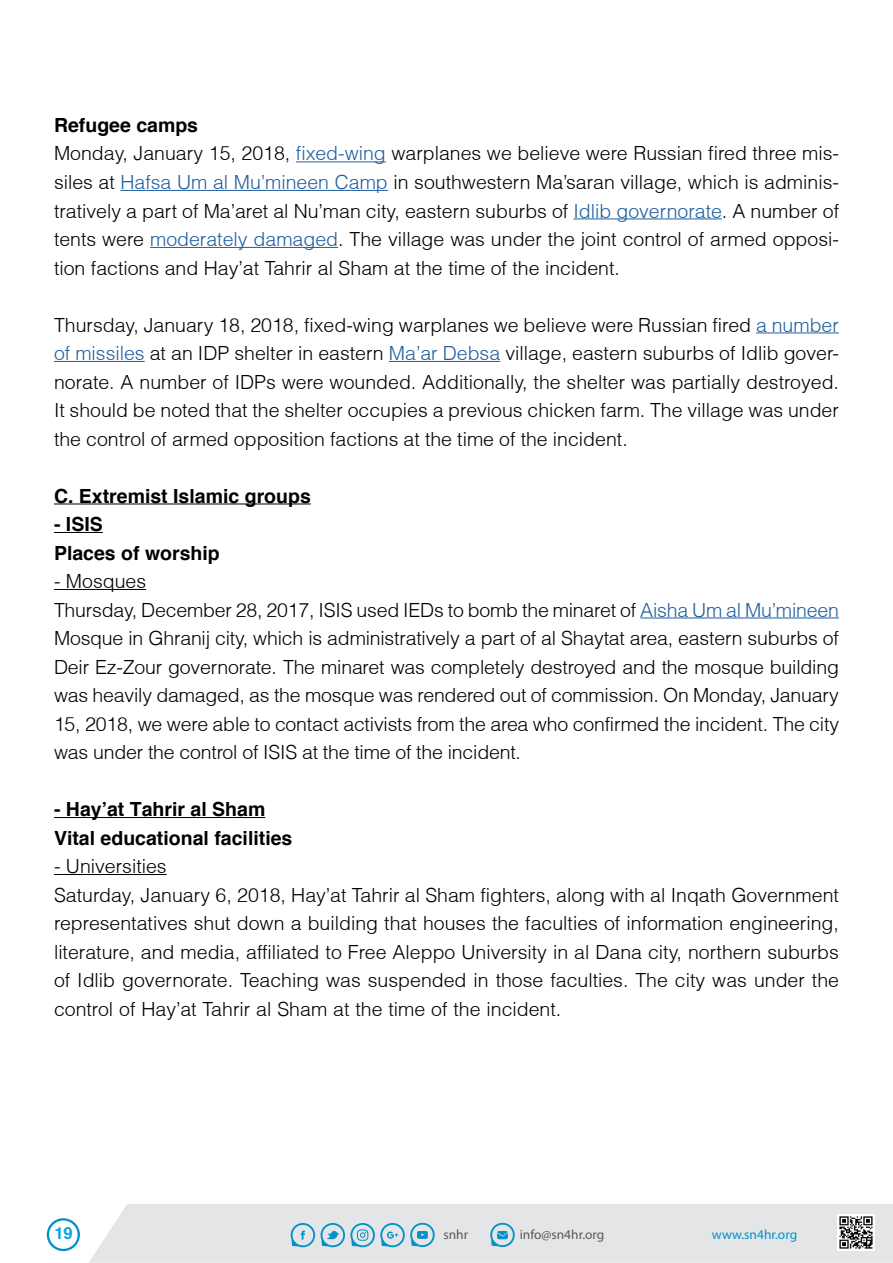
<style>
.page{position:relative;width:893px;height:1263px;background:#fff}
.page>*{position:absolute;margin:0;border:0;box-sizing:border-box;transform-origin:0 0}
.t1{font:300 19.5px/28.5px "Helvetica";color:#000}
.t2{font:700 19.5px/28.5px "Helvetica";color:#000}
.t3{font:700 16.5px "Helvetica";color:#00a4e2}
.t4{font:13.35px "Myriad Pro";color:#58595b}
.t5{font:13.35px "Myriad Pro";color:#0092c8}
.s1{color:#215e9e}
</style>
<div class="page">
<div style="left:89px;top:1204px;width:804px;height:59px;background:#e4e5e6"></div>
<svg style="left:291px;top:1223px;width:24px;height:24px"></svg>
<svg style="left:321px;top:1223px;width:114px;height:24px;background:#a1ccdd"></svg>
<svg style="left:490px;top:1223px;width:25px;height:24px"></svg>
<img style="left:837px;top:1214px;width:37px;height:37px">
<svg style="left:47px;top:1218px;width:33px;height:33px"></svg>
<hr style="left:296px;top:161px;width:90px;height:1px;background:#215e9e">
<hr style="left:121px;top:190px;width:267px;height:1px;background:#215e9e">
<hr style="left:573px;top:218px;width:149px;height:1px;background:#215e9e">
<hr style="left:150px;top:247px;width:188px;height:1px;background:#215e9e">
<hr style="left:756px;top:332px;width:83px;height:1px;background:#215e9e">
<hr style="left:54px;top:361px;width:91px;height:1px;background:#215e9e">
<hr style="left:389px;top:361px;width:111px;height:1px;background:#215e9e">
<hr style="left:54px;top:503px;width:257px;height:1px;background:#000">
<hr style="left:54px;top:532px;width:49px;height:1px;background:#000">
<hr style="left:54px;top:589px;width:92px;height:1px;background:#000">
<hr style="left:640px;top:617px;width:199px;height:1px;background:#215e9e">
<hr style="left:54px;top:817px;width:211px;height:1px;background:#000">
<hr style="left:54px;top:874px;width:113px;height:1px;background:#000">
<p class="t2" style="left:54px;top:110px;width:146px">Refugee camps</p>
<p class="t1" style="left:54px;top:139px;width:786px">Monday, January 15, 2018, <span class="s1">fixed-wing</span> warplanes we believe were Russian fired three mis-</p>
<p class="t1" style="left:54px;top:168px;width:786px">siles at <span class="s1">Hafsa Um al Mu’mineen Camp</span> in southwestern Ma’saran village, which is adminis-</p>
<p class="t1" style="left:54px;top:196px;width:787px">tratively a part of Ma’aret al Nu’man city, eastern suburbs of <span class="s1">Idlib governorate</span> A. number of</p>
<p class="t1" style="left:54px;top:225px;width:786px">tents were <span class="s1">moderately damaged</span>. The village was under the joint control of armed opposi-</p>
<p class="t1" style="left:54px;top:253px;width:567px">tion factions and Hay’at Tahrir al Sham at the time of the incident.</p>
<p class="t1" style="left:54px;top:310px;width:786px">Thursday, January 18, 2018, fixed-wing warplanes we believe were Russian fired <span class="s1">a number</span></p>
<p class="t1" style="left:54px;top:367px;width:786px">norate A. number of IDPs were wounded. Additionally, the shelter was partially destroyed.</p>
<p class="t1" style="left:54px;top:339px;width:786px"><span class="s1">of missiles</span> at an IDP shelter in eastern <span class="s1">Ma’ar Debsa</span> village, eastern suburbs of Idlib gover-</p>
<p class="t1" style="left:54px;top:396px;width:786px">It should be noted that the shelter occupies a previous chicken farm. The village was under the control of armed opposition factions at the time of the incident.</p>
<p class="t2" style="left:54px;top:481px;width:258px">C. Extremist Islamic groups</p>
<p class="t2" style="left:54px;top:509px;width:167px">- ISIS<br>Places of worship</p>
<p class="t1" style="left:54px;top:567px;width:787px">- Mosques<br>Thursday, December 28, 2017, ISIS used IEDs to bomb the minaret of <span class="s1">Aisha Um al Mu’mineen </span>Mosque in Ghranij city, which is administratively a part of al Shaytat area, eastern suburbs of Deir Ez-Zour governorate. The minaret was completely destroyed and the mosque building was heavily damaged, as the mosque was rendered out of commission. On Monday, January 15, 2018, we were able to contact activists from the area who confirmed the incident. The city was under the control of ISIS at the time of the incident.</p>
<p class="t2" style="left:54px;top:795px;width:240px">- Hay’at Tahrir al Sham<br>Vital educational facilities</p>
<p class="t1" style="left:54px;top:852px;width:786px">- Universities<br>Saturday, January 6, 2018, Hay’at Tahrir al Sham fighters, along with al Inqath Government representatives shut down a building that houses the faculties of information engineering, literature, and media, affiliated to Free Aleppo University in al Dana city, northern suburbs of Idlib governorate. Teaching was suspended in those faculties. The city was under the control of Hay’at Tahrir al Sham at the time of the incident.</p>
<p class="t3" style="left:54px;top:1223px;width:20px">19</p>
<p class="t4" style="left:443px;top:1226px;width:26px">snhr</p>
<p class="t4" style="left:520px;top:1226px;width:86px">info@sn4hr.org</p>
<p class="t5" style="left:712px;top:1226px;width:87px">www.sn4hr.org</p>
</div>
